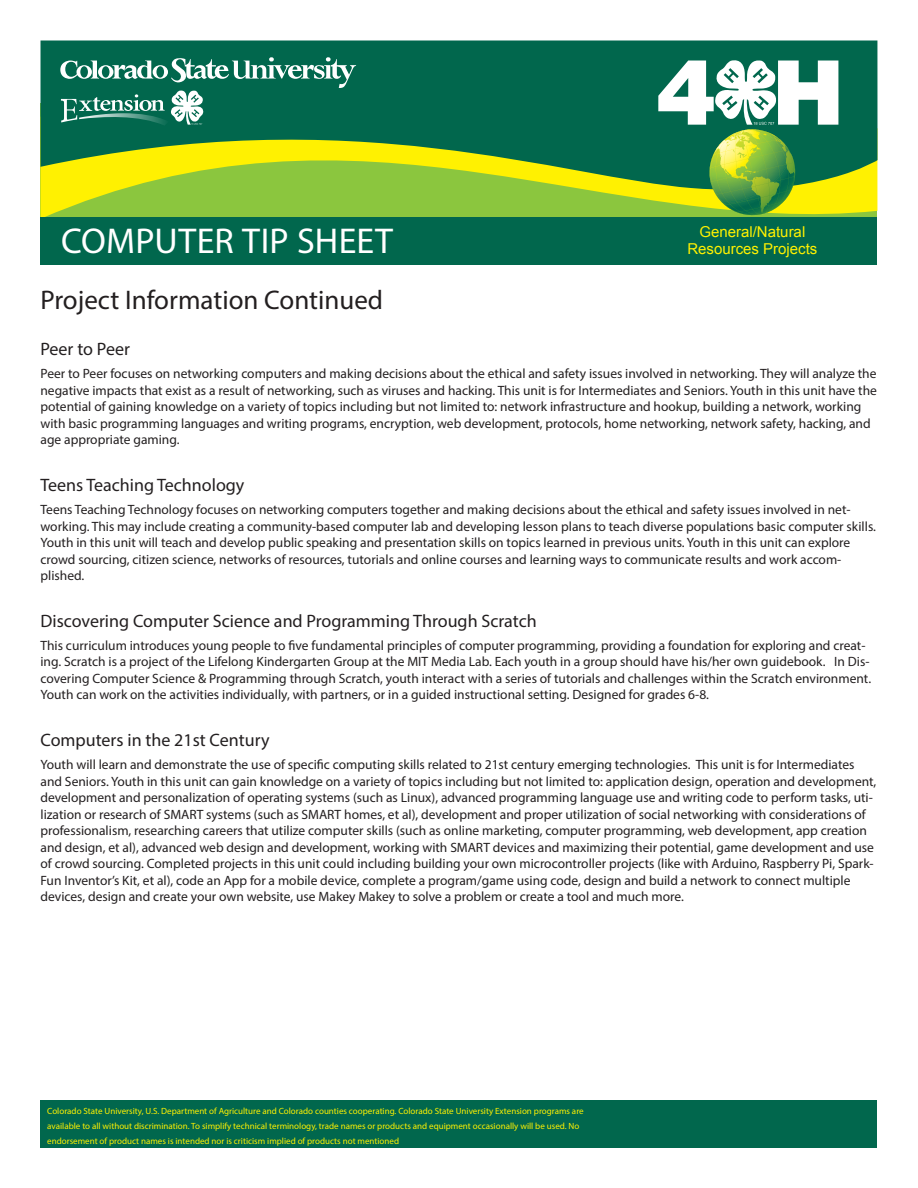
<style>
.page{position:relative;width:918px;height:1188px;background:#fff}
.page>*{position:absolute;margin:0;border:0;box-sizing:border-box;transform-origin:0 0}
.t1{font:36px "Myriad Pro";letter-spacing:.01em;color:#fff}
.body{font:27px "Myriad Pro";color:#231f20}
.body-2{font:18px "Myriad Pro";color:#231f20}
.t2{font:15px "Arial";color:#fff101}
.body-3{font:13.5px/16.5px "Myriad Pro";color:#231f20}
.t3{font:9px/15px "Myriad Pro";color:#fff101}
</style>
<div class="page">
<svg style="left:40px;top:198px;width:837px;height:19px;fill:#8bc63e"></svg>
<svg style="left:40px;top:40px;width:838px;height:158px;fill:#01674d"></svg>
<svg style="left:60px;top:56px;width:296px;height:70px"></svg>
<div style="left:40px;top:217px;width:838px;height:48px;background:#01674d"></div>
<svg style="left:658px;top:58px;width:180px;height:157px"></svg>
<div style="left:40px;top:1100px;width:838px;height:48px;background:#01674d"></div>
<p class="t1" style="left:61px;top:219px;width:334px">COMPUTER TIP SHEET</p>
<p class="t2" style="left:699px;top:222px;width:107px">General/Natural</p>
<p class="t2" style="left:687px;top:238px;width:132px">Resources Projects</p>
<p class="body" style="left:40px;top:283px;width:344px">Project Information Continued</p>
<p class="body-2" style="left:40px;top:338px;width:91px">Peer to Peer</p>
<p class="body-3" style="left:40px;top:365px;width:838px">Peer to Peer focuses on networking computers and making decisions about the ethical and safety issues involved in networking. They will analyze the negative impacts that exist as a result of networking, such as viruses and hacking. This unit is for Intermediates and Seniors. Youth in this unit have the potential of gaining knowledge on a variety of topics including but not limited to: network infrastructure and hookup, building a network, working with basic programming languages and writing programs, encryption, web development, protocols, home networking, network safety, hacking, and age appropriate gaming.</p>
<p class="body-2" style="left:40px;top:474px;width:205px">Teens Teaching Technology</p>
<p class="body-3" style="left:40px;top:501px;width:837px">Teens Teaching Technology focuses on networking computers together and making decisions about the ethical and safety issues involved in net&shy;working. This may include creating a community-based computer lab and developing lesson plans to teach diverse populations basic computer skills.<br>Youth in this unit will teach and develop public speaking and presentation skills on topics learned in previous units. Youth in this unit can explore crowd sourcing, citizen science, networks of resources, tutorials and online courses and learning ways to communicate results and work accom&shy;plished.</p>
<p class="body-2" style="left:40px;top:609px;width:498px">Discovering Computer Science and Programming Through Scratch</p>
<p class="body-3" style="left:40px;top:637px;width:832px">This curriculum introduces young people to five fundamental principles of computer programming, providing a foundation for exploring and creat&shy;ing. Scratch is a project of the Lifelong Kindergarten Group at the MIT Media Lab. Each youth in a group should have his/her own guidebook. In Dis&shy;covering Computer Science &amp; Programming through Scratch, youth interact with a series of tutorials and challenges within the Scratch environment.<br>Youth can work on the activities individually, with partners, or in a guided instructional setting. Designed for grades 6-8.</p>
<p class="body-2" style="left:40px;top:729px;width:231px">Computers in the 21st Century</p>
<p class="body-3" style="left:40px;top:756px;width:837px">Youth will learn and demonstrate the use of specific computing skills related to 21st century emerging technologies. This unit is for Intermediates and Seniors. Youth in this unit can gain knowledge on a variety of topics including but not limited to: application design, operation and development, development and personalization of operating systems (such as Linux), advanced programming language use and writing code to perform tasks, uti&shy;lization or research of SMART systems (such as SMART homes, et al), development and proper utilization of social networking with considerations of professionalism, researching careers that utilize computer skills (such as online marketing, computer programming, web development, app creation and design, et al), advanced web design and development, working with SMART devices and maximizing their potential, game development and use of crowd sourcing. Completed projects in this unit could including building your own microcontroller projects (like with Arduino, Raspberry Pi, Spark-Fun Inventor’s Kit, et al), code an App for a mobile device, complete a program/game using code, design and build a network to connect multiple devices, design and create your own website, use Makey Makey to solve a problem or create a tool and much more.</p>
<p class="t3" style="left:47px;top:1103px;width:538px">Colorado State University, U.S. Department of Agriculture and Colorado counties cooperating. Colorado State University Extension programs are available to all without discrimination. To simplify technical terminology, trade names or products and equipment occasionally will be used. No endorsement of product names is intended nor is criticism implied of products not mentioned</p>
</div>
